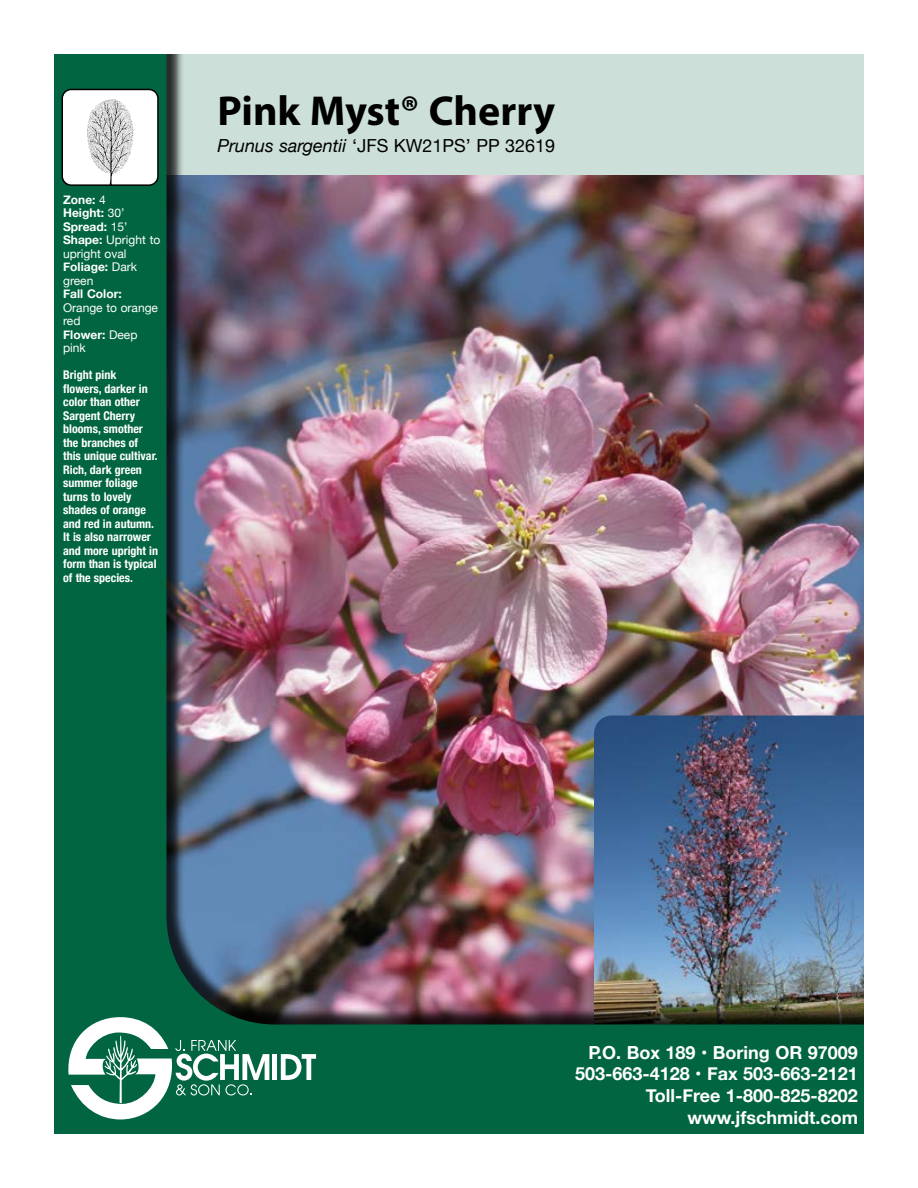
<style>
.page{position:relative;width:918px;height:1188px;background:#fff}
.page>*{position:absolute;margin:0;border:0;box-sizing:border-box;transform-origin:0 0}
.t1{font:700 42px "Myriad Pro";color:#000}
.t2{font:700 18px/21.6px "Helvetica Neue";color:#fff;text-align:right}
.t3{font:18px "Helvetica Neue";color:#000}
.t4{font:700 condensed 12px/13.5px "Helvetica Neue";color:#fff}
.t5{font:12px/13.5px "Helvetica Neue";color:#fff}
.t6{font:700 12px "Helvetica Neue";color:#fff}
.s1{font-weight:700}
.s2{font-style:italic}
</style>
<div class="page">
<img style="left:54px;top:54px;width:810px;height:1080px">
<svg style="left:68px;top:1017px;width:201px;height:103px"></svg>
<div style="left:272px;top:1054px;width:5px;height:26px;background:#fff"></div>
<svg style="left:281px;top:1054px;width:35px;height:26px"></svg>
<div style="left:62px;top:89px;width:96px;height:96px;background:#fff;border-radius:9px"></div>
<img style="left:87px;top:99px;width:47px;height:84px">
<div style="left:62px;top:89px;width:97px;height:97px;border:2px solid #000;border-radius:9px"></div>
<p class="t5" style="left:63px;top:193px;width:99px"><span class="s1">Zone:</span> 4<br><span class="s1">Height:</span> 30’<br><span class="s1">Spread:</span> 15’<br><span class="s1">Shape:</span> Upright to upright oval<br><span class="s1">Foliage:</span> Dark green</p>
<p class="t6" style="left:63px;top:285px;width:60px">Fall Color:</p>
<p class="t5" style="left:63px;top:301px;width:96px">Orange to orange red<br><span class="s1">Flower:</span> Deep pink</p>
<p class="t4" style="left:63px;top:367px;width:96px">Bright pink<br>flowers, darker in color than other<br>Sargent Cherry blooms, smother the branches of this unique cultivar.<br>Rich, dark green summer foliage turns to lovely shades of orange and red in autumn.<br>It is also narrower and more upright in form than is typical of the species.</p>
<h1 class="t1" style="left:218px;top:84px;width:339px">Pink Myst® Cherry</h1>
<h2 class="t3" style="left:218px;top:133px;width:339px"><span class="s2">Prunus sargentii</span> ‘JFS KW21PS’ PP 32619</h2>
<h2 class="t2" style="left:575px;top:1042px;width:284px">P.O. Box 189 • Boring OR 97009<br>503-663-4128 • Fax 503-663-2121<br>Toll-Free 1-800-825-8202 www.jfschmidt.com</h2>
</div>
